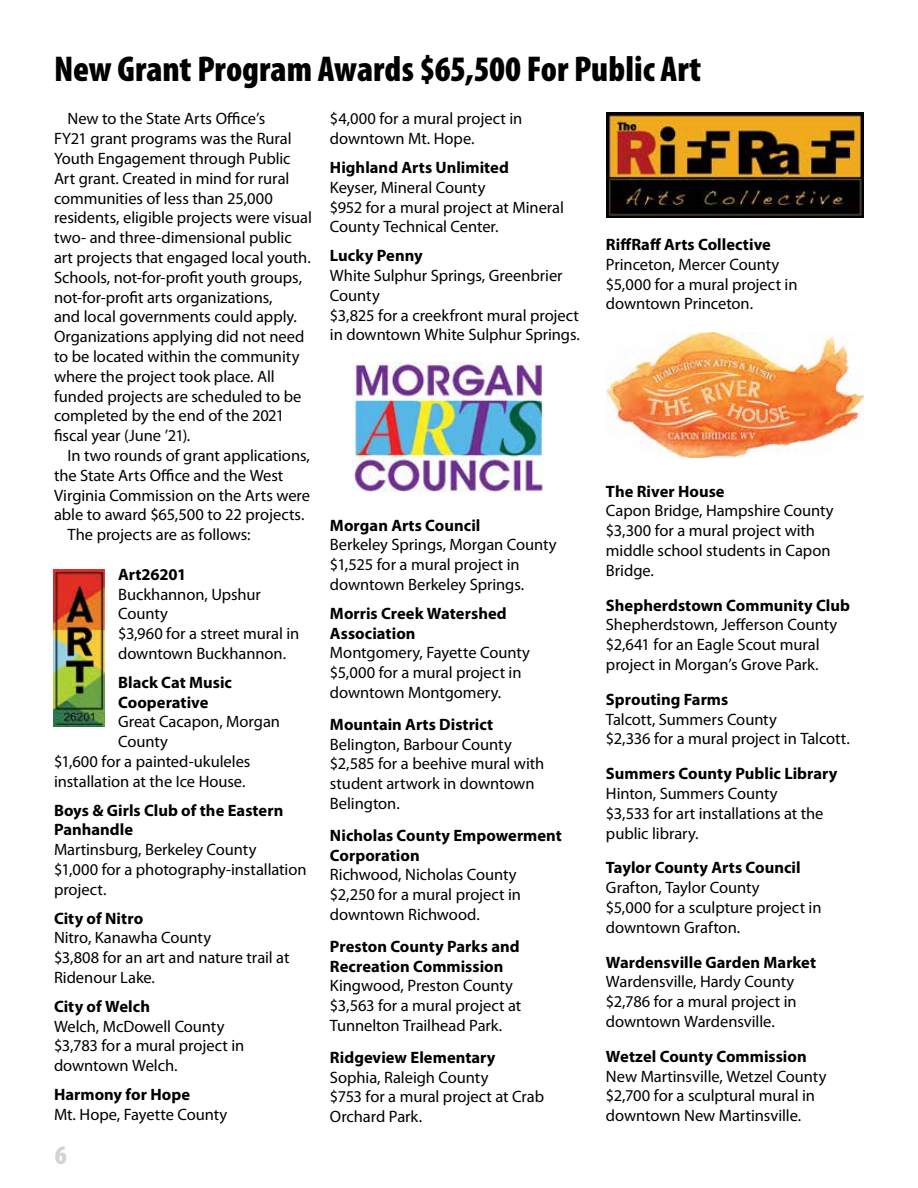
<style>
.page{position:relative;width:918px;height:1188px;background:#fff}
.page>*{position:absolute;margin:0;border:0;box-sizing:border-box;transform-origin:0 0}
.t1{font:900 condensed 36px "Myriad Pro";color:#000}
.t2{font:900 condensed 27px "Myriad Pro";color:#d1d3d4}
.t3{font:16.5px/19.8px "Myriad Pro";letter-spacing:-.005em;color:#000}
.t4{font:700 16.5px/19.8px "Myriad Pro";color:#000}
</style>
<div class="page">
<img style="left:54px;top:570px;width:51px;height:156px">
<img style="left:352px;top:363px;width:191px;height:130px">
<img style="left:606px;top:112px;width:258px;height:106px">
<img style="left:606px;top:332px;width:258px;height:126px">
<h1 class="t1" style="left:54px;top:46px;width:649px">New Grant Program Awards $65,500 For Public Art</h1>
<p class="t3" style="left:54px;top:109px;width:259px;text-indent:13px">New to the State Arts Office’s<br>FY21 grant programs was the Rural Youth Engagement through Public Art grant. Created in mind for rural communities of less than 25,000 residents, eligible projects were visual two- and three-dimensional public art projects that engaged local youth.<br>Schools, not-for-profit youth groups, not-for-profit arts organizations,<br>and local governments could apply.<br>Organizations applying did not need to be located within the community where the project took place. All funded projects are scheduled to be completed by the end of the 2021 fiscal year (June ’21).</p>
<p class="t3" style="left:68px;top:445px;width:244px">In two rounds of grant applications,</p>
<p class="t3" style="left:54px;top:465px;width:231px">the State Arts Office and the West</p>
<p class="t3" style="left:54px;top:485px;width:258px">Virginia Commission on the Arts were</p>
<p class="t3" style="left:54px;top:505px;width:252px">able to award $65,500 to 22 projects.</p>
<p class="t3" style="left:68px;top:525px;width:185px">The projects are as follows:</p>
<p class="t4" style="left:118px;top:564px;width:70px">Art26201</p>
<p class="t3" style="left:118px;top:584px;width:183px">Buckhannon, Upshur<br>County<br>$3,960 for a street mural in downtown Buckhannon.</p>
<p class="t4" style="left:118px;top:672px;width:115px">Black Cat Music<br>Cooperative</p>
<p class="t3" style="left:118px;top:712px;width:163px">Great Cacapon, Morgan</p>
<p class="t3" style="left:118px;top:732px;width:51px">County</p>
<p class="t3" style="left:54px;top:751px;width:198px">$1,600 for a painted-ukuleles</p>
<p class="t3" style="left:54px;top:771px;width:193px">installation at the Ice House.</p>
<p class="t4" style="left:54px;top:800px;width:231px">Boys &amp; Girls Club of the Eastern<br>Panhandle</p>
<p class="t3" style="left:54px;top:839px;width:254px">Martinsburg, Berkeley County<br>$1,000 for a photography-installation project.</p>
<p class="t4" style="left:54px;top:908px;width:91px">City of Nitro</p>
<p class="t3" style="left:54px;top:928px;width:237px">Nitro, Kanawha County<br>$3,808 for an art and nature trail at<br>Ridenour Lake.</p>
<p class="t4" style="left:54px;top:996px;width:98px">City of Welch</p>
<p class="t3" style="left:54px;top:1016px;width:192px">Welch, McDowell County $3,783 for a mural project in downtown Welch.</p>
<p class="t4" style="left:54px;top:1084px;width:138px">Harmony for Hope</p>
<p class="t3" style="left:54px;top:1104px;width:175px">Mt. Hope, Fayette County</p>
<h2 class="t2" style="left:55px;top:1137px;width:13px">6</h2>
<p class="t3" style="left:330px;top:109px;width:194px">$4,000 for a mural project in downtown Mt. Hope.</p>
<p class="t4" style="left:330px;top:157px;width:180px">Highland Arts Unlimited</p>
<p class="t3" style="left:330px;top:177px;width:236px">Keyser, Mineral County<br>$952 for a mural project at Mineral<br>County Technical Center.</p>
<p class="t4" style="left:330px;top:245px;width:94px">Lucky Penny</p>
<p class="t3" style="left:330px;top:265px;width:252px">White Sulphur Springs, Greenbrier<br>County<br>$3,825 for a creekfront mural project in downtown White Sulphur Springs.</p>
<p class="t4" style="left:330px;top:515px;width:152px">Morgan Arts Council</p>
<p class="t3" style="left:330px;top:535px;width:228px">Berkeley Springs, Morgan County $1,525 for a mural project in downtown Berkeley Springs.</p>
<p class="t4" style="left:330px;top:603px;width:178px">Morris Creek Watershed<br>Association</p>
<p class="t3" style="left:330px;top:643px;width:201px">Montgomery, Fayette County $5,000 for a mural project in downtown Montgomery.</p>
<p class="t4" style="left:330px;top:714px;width:165px">Mountain Arts District</p>
<p class="t3" style="left:330px;top:734px;width:216px">Belington, Barbour County $2,585 for a beehive mural with student artwork in downtown<br>Belington.</p>
<p class="t4" style="left:330px;top:825px;width:233px">Nicholas County Empowerment<br>Corporation</p>
<p class="t3" style="left:330px;top:865px;width:193px">Richwood, Nicholas County $2,250 for a mural project in downtown Richwood.</p>
<p class="t4" style="left:330px;top:936px;width:191px">Preston County Parks and<br>Recreation Commission</p>
<p class="t3" style="left:330px;top:976px;width:193px">Kingwood, Preston County $3,563 for a mural project at<br>Tunnelton Trailhead Park.</p>
<p class="t4" style="left:330px;top:1047px;width:167px">Ridgeview Elementary</p>
<p class="t3" style="left:330px;top:1067px;width:216px">Sophia, Raleigh County<br>$753 for a mural project at Crab<br>Orchard Park.</p>
<p class="t4" style="left:606px;top:234px;width:166px">RiffRaff Arts Collective</p>
<p class="t3" style="left:606px;top:254px;width:193px">Princeton, Mercer County $5,000 for a mural project in downtown Princeton.</p>
<p class="t4" style="left:606px;top:481px;width:120px">The River House</p>
<p class="t3" style="left:606px;top:501px;width:229px">Capon Bridge, Hampshire County $3,300 for a mural project with middle school students in Capon<br>Bridge.</p>
<p class="t4" style="left:606px;top:595px;width:245px">Shepherdstown Community Club</p>
<p class="t3" style="left:606px;top:615px;width:233px">Shepherdstown, Jefferson County $2,641 for an Eagle Scout mural project in Morgan’s Grove Park.</p>
<p class="t4" style="left:606px;top:689px;width:124px">Sprouting Farms</p>
<p class="t3" style="left:606px;top:709px;width:245px">Talcott, Summers County<br>$2,336 for a mural project in Talcott.</p>
<p class="t4" style="left:606px;top:763px;width:233px">Summers County Public Library</p>
<p class="t3" style="left:606px;top:783px;width:219px">Hinton, Summers County $3,533 for art installations at the public library.</p>
<p class="t4" style="left:606px;top:857px;width:196px">Taylor County Arts Council</p>
<p class="t3" style="left:606px;top:878px;width:217px">Grafton, Taylor County<br>$5,000 for a sculpture project in downtown Grafton.</p>
<p class="t4" style="left:606px;top:952px;width:212px">Wardensville Garden Market</p>
<p class="t3" style="left:606px;top:972px;width:192px">Wardensville, Hardy County $2,786 for a mural project in downtown Wardensville.</p>
<p class="t4" style="left:606px;top:1046px;width:202px">Wetzel County Commission</p>
<p class="t3" style="left:606px;top:1066px;width:222px">New Martinsville, Wetzel County $2,700 for a sculptural mural in downtown New Martinsville.</p>
</div>
